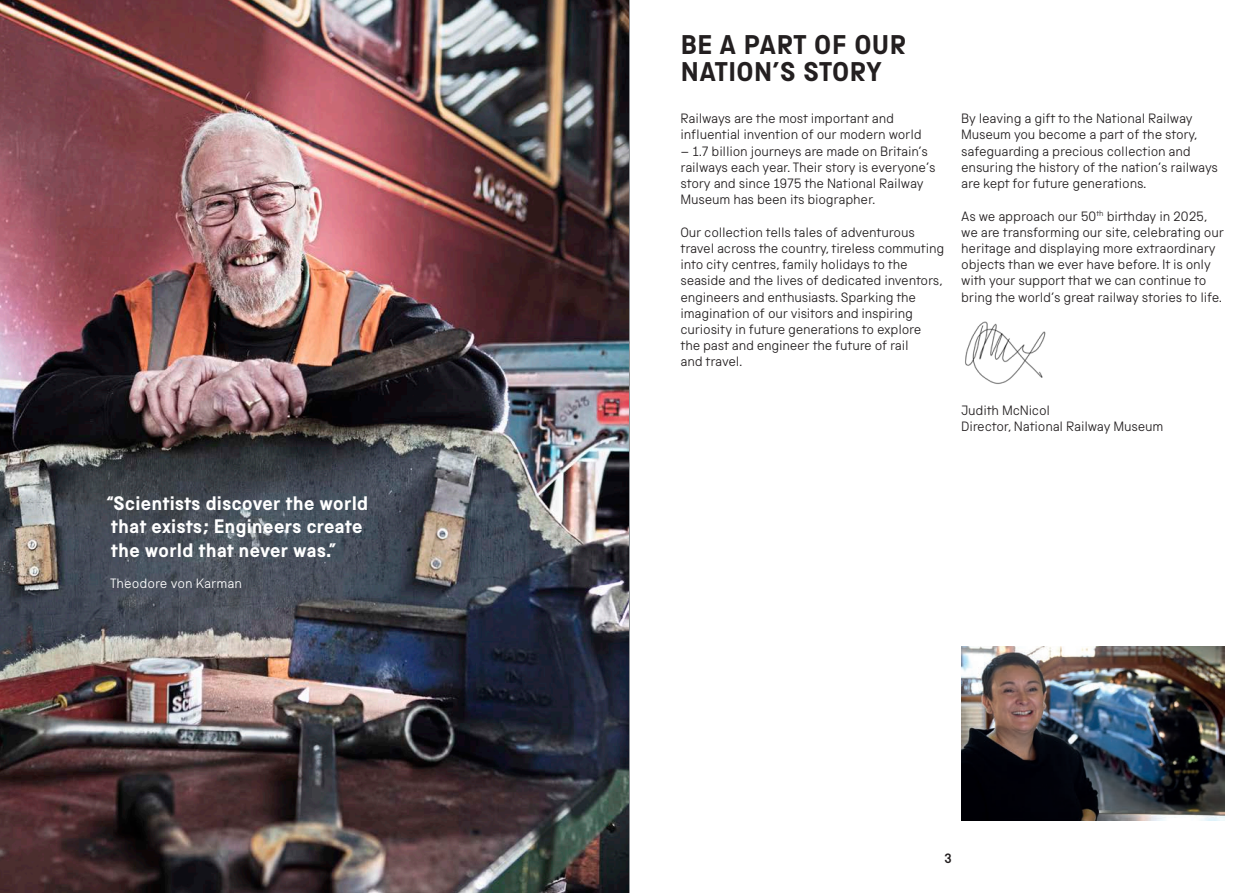
<style>
.page{position:relative;width:1259px;height:893px;background:#fff}
.page>*{position:absolute;margin:0;border:0;box-sizing:border-box;transform-origin:0 0}
.t1{font:700 27px/27px "SMG";letter-spacing:.025em;color:#231f20}
.t2{font:700 19.5px/23.4px "SMG";color:#fff}
.t3{font:300 13.5px/16.2px "SMG";letter-spacing:-.015em;color:#231f20}
.t4{font:300 13.5px "SMG";color:#fff}
.t5{font:500 13.5px "SMG";color:#231f20}
</style>
<div class="page">
<img style="left:965px;top:321px;width:81px;height:63px">
<img style="left:961px;top:646px;width:264px;height:175px">
<img style="left:0;top:0;width:629px;height:893px">
<hr style="left:629px;top:0;width:1px;height:893px;background:#939598">
<p class="t2" style="left:106px;top:492px;width:263px">“Scientists discover the world that exists; Engineers create the world that never was.”</p>
<p class="t4" style="left:110px;top:575px;width:134px">Theodore von Karman</p>
<p class="t1" style="left:680px;top:32px;width:227px">BE A PART OF OUR<br>NATION’S STORY</p>
<p class="t3" style="left:680px;top:111px;width:243px">Railways are the most important and influential invention of our modern world</p>
<p class="t3" style="left:680px;top:143px;width:256px">– 1.7 billion journeys are made on Britain’s railways each year. Their story is everyone’s story and since 1975 the National Railway Museum has been its biographer.</p>
<p class="t3" style="left:680px;top:224px;width:265px">Our collection tells tales of adventurous travel across the country, tireless commuting into city centres, family holidays to the seaside and the lives of dedicated inventors, engineers and enthusiasts. Sparking the imagination of our visitors and inspiring curiosity in future generations to explore the past and engineer the future of rail<br>and travel.</p>
<p class="t3" style="left:961px;top:111px;width:258px">By leaving a gift to the National Railway Museum you become a part of the story, safeguarding a precious collection and ensuring the history of the nation’s railways are kept for future generations.</p>
<p class="t3" style="left:961px;top:208px;width:264px">As we approach our 50<sup>th</sup> birthday in 2025, we are transforming our site, celebrating our heritage and displaying more extraordinary objects than we ever have before. It is only with your support that we can continue to bring the world’s great railway stories to life.</p>
<p class="t3" style="left:961px;top:402px;width:90px">Judith McNicol</p>
<p class="t3" style="left:961px;top:418px;width:204px">Director, National Railway Museum</p>
<p class="t5" style="left:944px;top:850px;width:9px">3</p>
</div>
